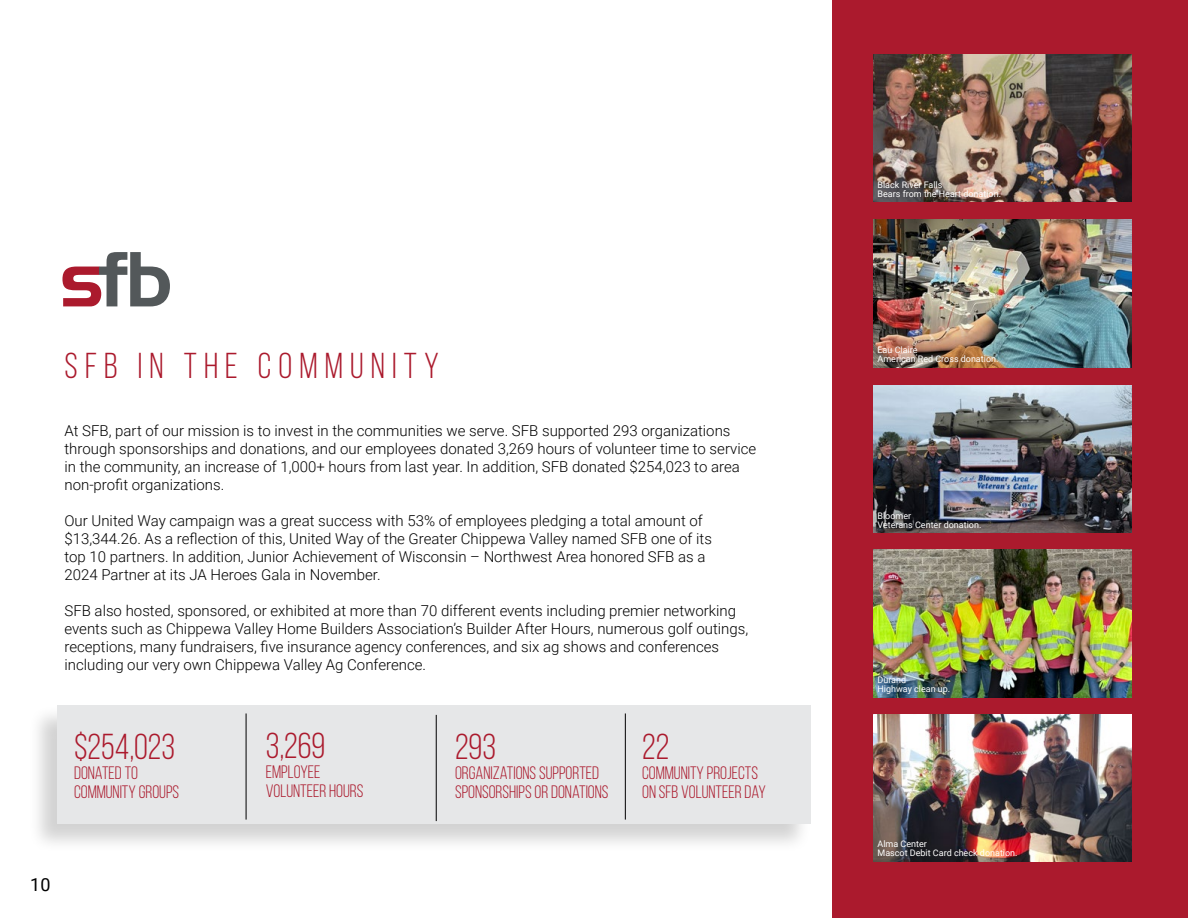
<style>
.page{position:relative;width:1188px;height:918px;background:#fff}
.page>*{position:absolute;margin:0;border:0;box-sizing:border-box;transform-origin:0 0}
.t1{font:36px "Bebas Neue";letter-spacing:.2em;color:#ab1a2d}
.t2{font:18px/19.5px "Bebas Neue";color:#ab1a2d}
.t3{font:18px "Roboto";color:#000}
.t4{font:300 15px/18px "Roboto";color:#000}
.t5{font:9px/9px "Roboto";color:#fff}
</style>
<div class="page">
<div style="left:832px;top:0;width:356px;height:918px;background:#ab1a2d"></div>
<img style="left:873px;top:54px;width:259px;height:148px">
<img style="left:873px;top:220px;width:259px;height:147px">
<img style="left:873px;top:550px;width:259px;height:148px">
<img style="left:873px;top:714px;width:259px;height:148px">
<img style="left:873px;top:385px;width:259px;height:148px">
<svg style="left:62px;top:252px;width:108px;height:54px"></svg>
<div style="left:28px;top:705px;width:783px;height:148px;background:#000;opacity:.18"></div>
<div style="left:57px;top:705px;width:754px;height:119px;background:#e6e7e8"></div>
<hr style="left:246px;top:713px;width:1px;height:107px;background:#000">
<hr style="left:436px;top:715px;width:1px;height:106px;background:#000">
<hr style="left:625px;top:713px;width:1px;height:107px;background:#000">
<h1 class="t1" style="left:64px;top:346px;width:376px">SFB IN THE COMMUNITY</h1>
<p class="t4" style="left:64px;top:421px;width:693px">At SFB, part of our mission is to invest in the communities we serve. SFB supported 293 organizations through sponsorships and donations, and our employees donated 3,269 hours of volunteer time to service in the community, an increase of 1,000+ hours from last year. In addition, SFB donated $254,023 to area non-profit organizations.</p>
<p class="t4" style="left:64px;top:511px;width:649px">Our United Way campaign was a great success with 53% of employees pledging a total amount of $13,344.26. As a reflection of this, United Way of the Greater Chippewa Valley named SFB one of its top 10 partners. In addition, Junior Achievement of Wisconsin – Northwest Area honored SFB as a 2024 Partner at its JA Heroes Gala in November.</p>
<p class="t4" style="left:64px;top:601px;width:685px">SFB also hosted, sponsored, or exhibited at more than 70 different events including premier networking events such as Chippewa Valley Home Builders Association’s Builder After Hours, numerous golf outings, receptions, many fundraisers, five insurance agency conferences, and six ag shows and conferences including our very own Chippewa Valley Ag Conference.</p>
<h1 class="t1" style="left:74px;top:728px;width:102px">$254,023</h1>
<p class="t2" style="left:74px;top:763px;width:107px">DONATED TO<br>COMMUNITY GROUPS</p>
<h1 class="t1" style="left:266px;top:727px;width:61px">3,269</h1>
<p class="t2" style="left:266px;top:762px;width:99px">EMPLOYEE<br>VOLUNTEER HOURS</p>
<h1 class="t1" style="left:455px;top:728px;width:42px">293</h1>
<p class="t2" style="left:455px;top:763px;width:155px">ORGANIZATIONS SUPPORTED<br>SPONSORSHIPS OR DONATIONS</p>
<h1 class="t1" style="left:642px;top:728px;width:29px">22</h1>
<p class="t2" style="left:642px;top:763px;width:125px">COMMUNITY PROJECTS<br>ON SFB VOLUNTEER DAY</p>
<p class="t3" style="left:30px;top:872px;width:22px">10</p>
<p class="t5" style="left:878px;top:180px;width:125px">Black River Falls<br>Bears from the Heart donation.</p>
<p class="t5" style="left:878px;top:345px;width:122px">Eau Claire<br>American Red Cross donation.</p>
<p class="t5" style="left:878px;top:511px;width:105px">Bloomer<br>Veterans Center donation.</p>
<p class="t5" style="left:878px;top:675px;width:74px">Durand<br>Highway clean up.</p>
<p class="t5" style="left:878px;top:839px;width:142px">Alma Center<br>Mascot Debit Card check donation.</p>
</div>
